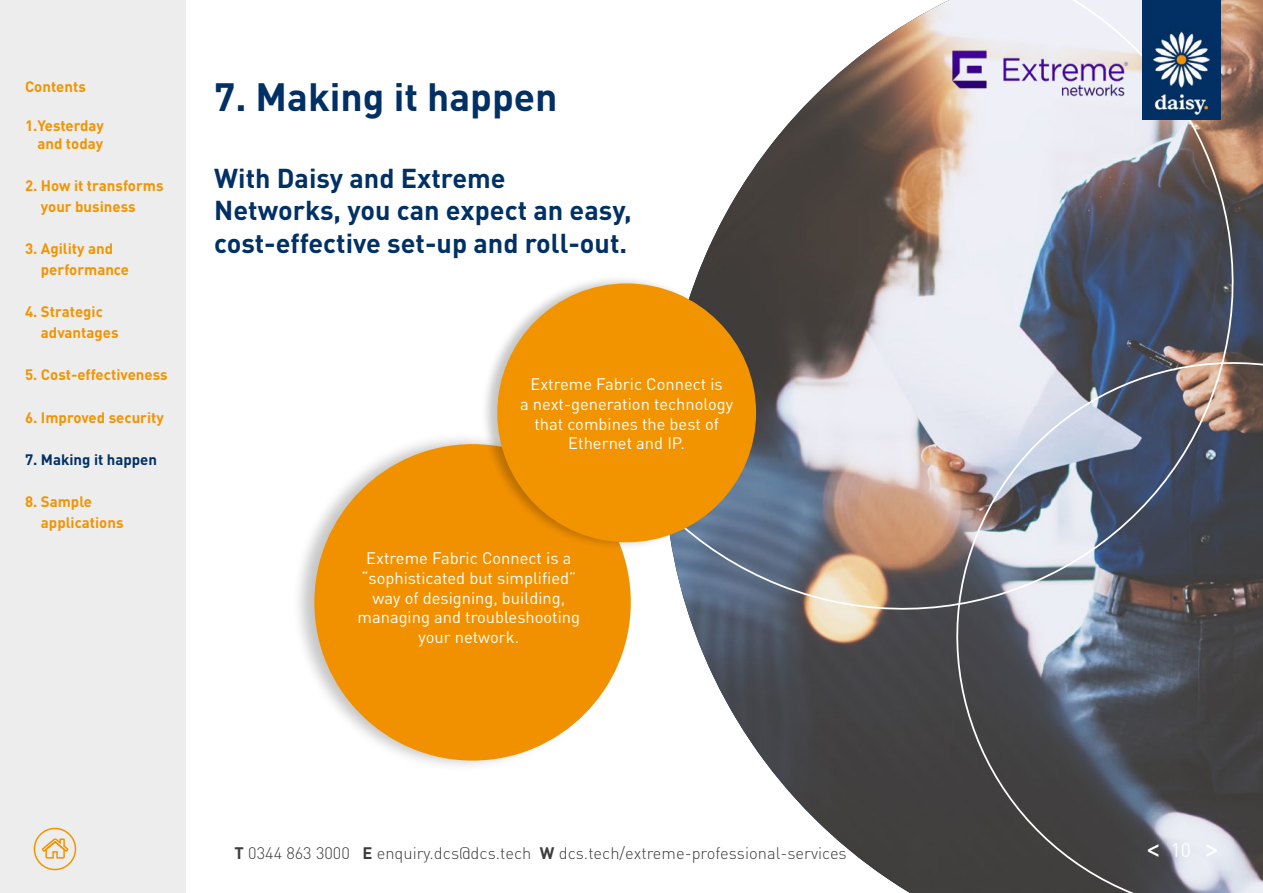
<style>
.page{position:relative;width:1263px;height:893px;background:#fff}
.page>*{position:absolute;margin:0;border:0;box-sizing:border-box;transform-origin:0 0}
.t1{font:700 39px "DIN Pro";color:#003064}
.t2{font:31.5px "DIN Pro";color:#fff}
.t3{font:700 27px/32.4px "DIN Pro";color:#003064}
.t4{font:16.5px/19.8px "DIN Pro";color:#fff;text-align:center}
.t5{font:300 16.5px "DIN Pro";color:#3c3c3b}
.t6{font:700 15px/21px "DIN Pro";color:#f29400}
.t7{font:700 15px "DIN Pro";color:#003064}
.s1{font-weight:700}
.s2{font-size:19.5px}
</style>
<div class="page">
<img style="left:703px;top:655px;width:215px;height:238px">
<img style="left:672px;top:0;width:591px;height:655px">
<div style="left:0;top:0;width:185px;height:893px;background:#ededed"></div>
<div style="left:291px;top:432px;width:341px;height:340px;background:#000;opacity:.23"></div>
<div style="left:314px;top:444px;width:317px;height:317px;background:#f29100;border-radius:50%"></div>
<div style="left:480px;top:275px;width:277px;height:276px;background:#000;opacity:.23"></div>
<div style="left:497px;top:283px;width:259px;height:259px;background:#f29400;border-radius:50%"></div>
<svg style="left:918px;top:324px;width:345px;height:569px;background:#6e6f76"></svg>
<div style="left:34px;top:828px;width:42px;height:42px;border:2px solid #f29400;border-radius:50%"></div>
<svg style="left:41px;top:838px;width:28px;height:21px"></svg>
<img style="left:1143px;top:0;width:77px;height:119px">
<img style="left:945px;top:44px;width:189px;height:58px">
<p class="t6" style="left:25px;top:76px;width:62px">Contents</p>
<p class="t6" style="left:25px;top:116px;width:81px;line-height:18px;text-align:right">1.Yesterday and today</p>
<p class="t6" style="left:41px;top:175px;width:124px;text-indent:-16px">2. How it transforms your business</p>
<p class="t6" style="left:41px;top:238px;width:90px;text-indent:-16px">3. Agility and performance</p>
<p class="t6" style="left:41px;top:301px;width:79px;text-indent:-16px">4. Strategic advantages</p>
<p class="t6" style="left:25px;top:364px;width:144px">5. Cost-effectiveness</p>
<p class="t6" style="left:25px;top:406px;width:140px">6. Improved security</p>
<p class="t7" style="left:25px;top:449px;width:134px">7. Making it happen</p>
<p class="t6" style="left:41px;top:490px;width:84px;text-indent:-16px">8. Sample applications</p>
<h1 class="t1" style="left:214px;top:70px;width:345px">7. Making it happen</h1>
<h3 class="t3" style="left:214px;top:161px;width:419px">With Daisy and Extreme<br>Networks, you can expect an easy, cost-effective set-up and roll-out.</h3>
<p class="t4" style="left:520px;top:373px;width:215px">Extreme Fabric Connect is<br>a next-generation technology that combines the best of<br>Ethernet and IP.</p>
<p class="t4" style="left:358px;top:547px;width:224px">Extreme Fabric Connect is a “sophisticated but simplified” way of designing, building, managing and troubleshooting your network.</p>
<p class="t5" style="left:235px;top:842px;width:614px"><span class="s1">T</span> 0344 863 3000 <span class="s1">E</span> enquiry.dcs@dcs.tech <span class="s1">W</span> dcs.tech/extreme-professional-services</p>
<h2 class="t2" style="left:1145px;top:826px;width:76px">&lt; <span class="s2">10</span> &gt;</h2>
</div>
